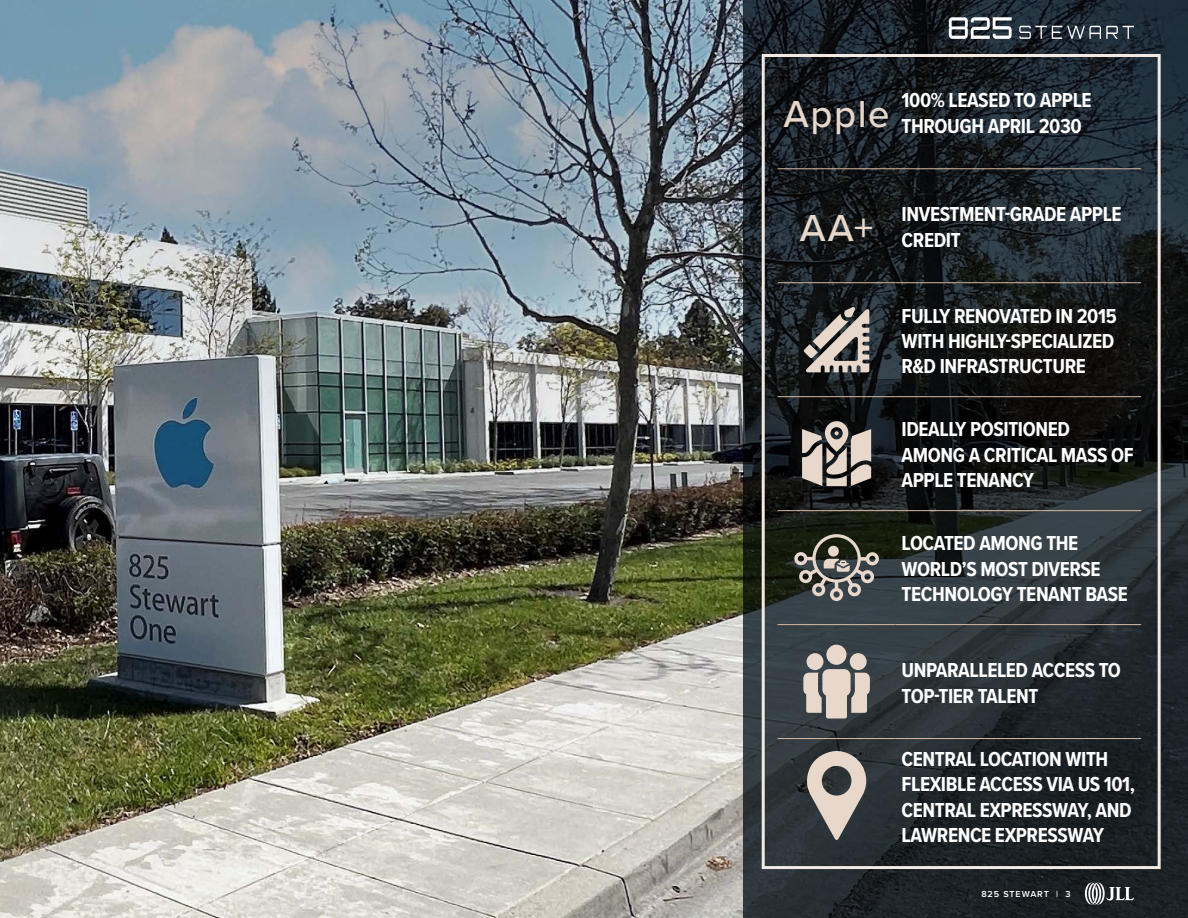
<style>
.page{position:relative;width:1188px;height:918px;background:#fff}
.page>*{position:absolute;margin:0;border:0;box-sizing:border-box;transform-origin:0 0}
.t1{font:500 39px "Proxima Nova";letter-spacing:.04em;color:#e8d8cb}
.t2{font:700 21px/25.5px "Proxima Nova Cond";letter-spacing:-.02em;color:#fff}
.t3{font:600 9px "Proxima Nova";color:#fff}
</style>
<div class="page">
<img style="left:0;top:0;width:743px;height:918px">
<svg style="left:743px;top:0;width:445px;height:918px;background:#1d2327"></svg>
<div style="left:762px;top:54px;width:399px;height:815px;border:3px solid #f2e9e2"></div>
<hr style="left:778px;top:168px;width:118px;height:1px;background:#d7baa3">
<hr style="left:896px;top:168px;width:245px;height:1px;background:#d7baa3">
<hr style="left:778px;top:282px;width:118px;height:1px;background:#d7baa3">
<hr style="left:896px;top:282px;width:245px;height:1px;background:#d7baa3">
<hr style="left:778px;top:396px;width:118px;height:1px;background:#d7baa3">
<hr style="left:896px;top:396px;width:245px;height:1px;background:#d7baa3">
<hr style="left:778px;top:510px;width:118px;height:1px;background:#d7baa3">
<hr style="left:896px;top:510px;width:245px;height:1px;background:#d7baa3">
<hr style="left:778px;top:624px;width:118px;height:1px;background:#d7baa3">
<hr style="left:896px;top:624px;width:245px;height:1px;background:#d7baa3">
<hr style="left:778px;top:738px;width:118px;height:1px;background:#d7baa3">
<hr style="left:896px;top:738px;width:245px;height:1px;background:#d7baa3">
<svg style="left:804px;top:307px;width:65px;height:65px;background:#807b76"></svg>
<svg style="left:802px;top:421px;width:69px;height:65px;background:#928a83"></svg>
<svg style="left:794px;top:534px;width:85px;height:67px;background:#5c5e56"></svg>
<div style="left:807px;top:653px;width:16px;height:17px;background:#e8d8cb;border-radius:50%"></div>
<div style="left:826px;top:645px;width:21px;height:20px;background:#e8d8cb;border-radius:50%"></div>
<svg style="left:803px;top:669px;width:67px;height:50px;background:#b4aca4"></svg>
<div style="left:850px;top:653px;width:17px;height:17px;background:#e8d8cb;border-radius:50%"></div>
<svg style="left:806px;top:749px;width:61px;height:91px;background:#87837f"></svg>
<svg style="left:1085px;top:883px;width:49px;height:22px"></svg>
<svg style="left:949px;top:17px;width:63px;height:22px"></svg>
<svg style="left:1019px;top:26px;width:115px;height:13px"></svg>
<h1 class="t1" style="left:784px;top:85px;width:108px">Apple</h1>
<p class="t2" style="left:902px;top:87px;width:192px">100% LEASED TO APPLE<br>THROUGH APRIL 2030</p>
<h1 class="t1" style="left:800px;top:199px;width:75px">AA+</h1>
<p class="t2" style="left:902px;top:201px;width:222px">INVESTMENT-GRADE APPLE<br>CREDIT</p>
<p class="t2" style="left:902px;top:302px;width:217px;text-align:justify">FULLY RENOVATED IN 2015<br>WITH HIGHLY-SPECIALIZED R&amp;D INFRASTRUCTURE</p>
<p class="t2" style="left:902px;top:416px;width:234px">IDEALLY POSITIONED<br>AMONG A CRITICAL MASS OF<br>APPLE TENANCY</p>
<p class="t2" style="left:902px;top:530px;width:228px">LOCATED AMONG THE<br>WORLD’S MOST DIVERSE<br>TECHNOLOGY TENANT BASE</p>
<p class="t2" style="left:902px;top:657px;width:221px">UNPARALLELED ACCESS TO<br>TOP-TIER TALENT</p>
<p class="t2" style="left:902px;top:745px;width:235px">CENTRAL LOCATION WITH<br>FLEXIBLE ACCESS VIA US 101,<br>CENTRAL EXPRESSWAY, AND<br>LAWRENCE EXPRESSWAY</p>
<p class="t3" style="left:981px;top:887px;width:29px">825 STE</p>
<p class="t3" style="left:1022px;top:887px;width:16px">WART</p>
<p class="t3" style="left:1056px;top:887px;width:16px">| 3</p>
</div>
